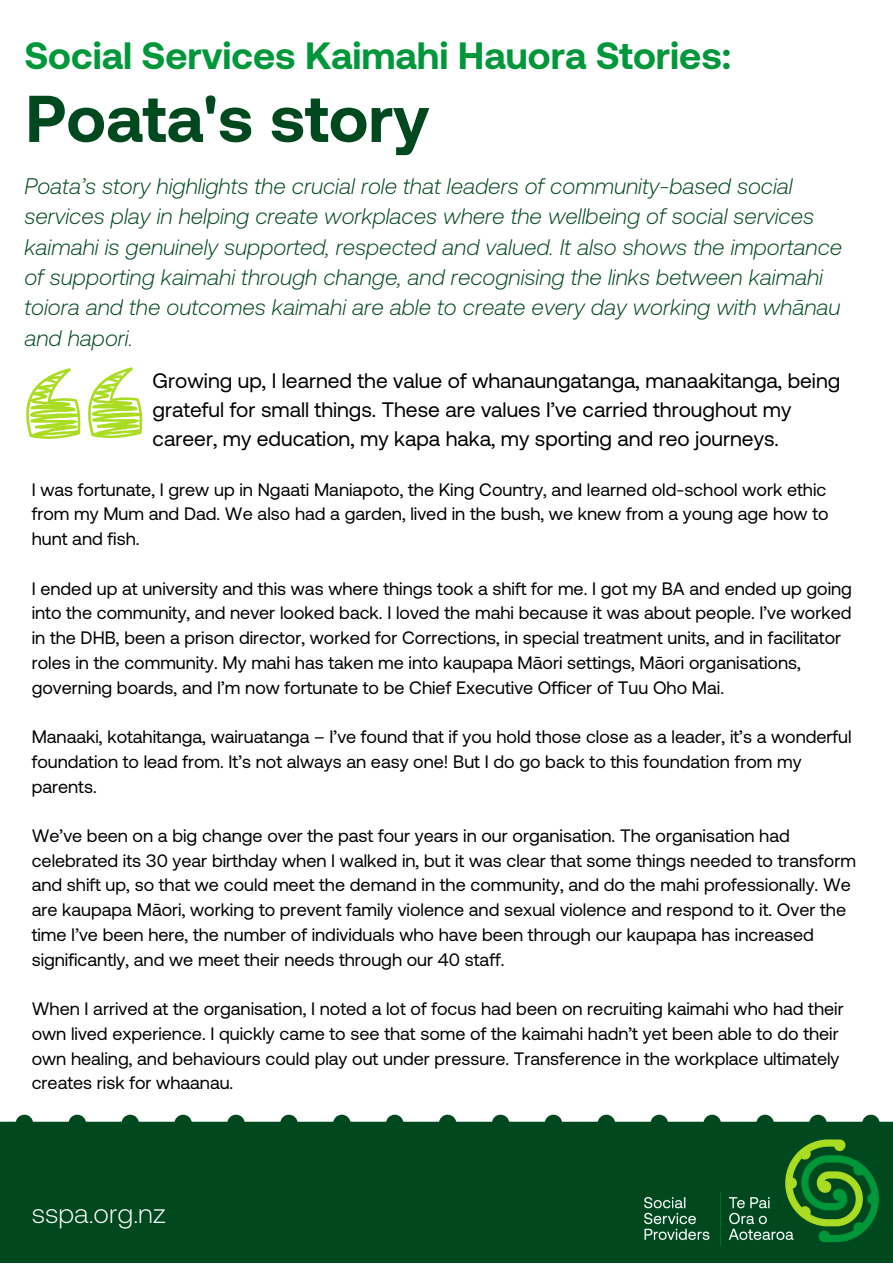
<style>
.page{position:relative;width:893px;height:1264px;background:#fff}
.page>*{position:absolute;margin:0;border:0;box-sizing:border-box;transform-origin:0 0}
.t1{font:700 66px "Aeonik";color:#00491f}
.t2{font:700 37.95px "Aeonik";color:#00973a}
.t3{font:300 27px "Aeonik";color:#fff}
.t4{font:italic 300 22.5px/30.3px "Aeonik";color:#00491f}
.t5{font:21px "Aeonik";color:#000}
.t6{font:18px/24.8px "Aeonik";color:#000}
</style>
<div class="page">
<div style="left:0;top:1121px;width:892px;height:18px;background:#00491f"></div>
<div style="left:16px;top:1114px;width:17px;height:18px;background:#00491f;border-radius:50%"></div>
<div style="left:69px;top:1114px;width:17px;height:18px;background:#00491f;border-radius:50%"></div>
<div style="left:121px;top:1114px;width:18px;height:18px;background:#00491f;border-radius:50%"></div>
<div style="left:174px;top:1114px;width:18px;height:18px;background:#00491f;border-radius:50%"></div>
<div style="left:227px;top:1114px;width:18px;height:18px;background:#00491f;border-radius:50%"></div>
<div style="left:280px;top:1114px;width:18px;height:18px;background:#00491f;border-radius:50%"></div>
<div style="left:333px;top:1114px;width:17px;height:18px;background:#00491f;border-radius:50%"></div>
<div style="left:386px;top:1114px;width:17px;height:18px;background:#00491f;border-radius:50%"></div>
<div style="left:439px;top:1114px;width:17px;height:18px;background:#00491f;border-radius:50%"></div>
<div style="left:492px;top:1114px;width:17px;height:18px;background:#00491f;border-radius:50%"></div>
<div style="left:544px;top:1114px;width:18px;height:18px;background:#00491f;border-radius:50%"></div>
<div style="left:597px;top:1114px;width:18px;height:18px;background:#00491f;border-radius:50%"></div>
<div style="left:650px;top:1114px;width:18px;height:18px;background:#00491f;border-radius:50%"></div>
<div style="left:703px;top:1114px;width:18px;height:18px;background:#00491f;border-radius:50%"></div>
<div style="left:756px;top:1114px;width:17px;height:18px;background:#00491f;border-radius:50%"></div>
<div style="left:809px;top:1114px;width:17px;height:18px;background:#00491f;border-radius:50%"></div>
<div style="left:862px;top:1114px;width:17px;height:18px;background:#00491f;border-radius:50%"></div>
<div style="left:0;top:1130px;width:892px;height:132px;background:#00491f"></div>
<img style="left:644px;top:1139px;width:235px;height:106px">
<svg style="left:26px;top:367px;width:116px;height:72px"></svg>
<p class="t2" style="left:24px;top:31px;width:708px">Social Services Kaimahi Hauora Stories:</p>
<p class="t1" style="left:25px;top:76px;width:405px">Poata's story</p>
<p class="t4" style="left:24px;top:170px;width:819px">Poata’s story highlights the crucial role that leaders of community-based social services play in helping create workplaces where the wellbeing of social services kaimahi is genuinely supported, respected and valued. It also shows the importance of supporting kaimahi through change, and recognising the links between kaimahi toiora and the outcomes kaimahi are able to create every day working with whānau and hapori.</p>
<p class="t5" style="left:153px;top:366px;width:689px">Growing up, I learned the value of whanaungatanga, manaakitanga, being</p>
<p class="t5" style="left:153px;top:396px;width:640px">grateful for small things. These are values I’ve carried throughout my</p>
<p class="t5" style="left:153px;top:425px;width:627px">career, my education, my kapa haka, my sporting and reo journeys.</p>
<p class="t6" style="left:32px;top:476px;width:798px">I was fortunate, I grew up in Ngaati Maniapoto, the King Country, and learned old-school work ethic from my Mum and Dad. We also had a garden, lived in the bush, we knew from a young age how to hunt and fish.</p>
<p class="t6" style="left:32px;top:575px;width:821px">I ended up at university and this was where things took a shift for me. I got my BA and ended up going into the community, and never looked back. I loved the mahi because it was about people. I’ve worked in the DHB, been a prison director, worked for Corrections, in special treatment units, and in facilitator roles in the community. My mahi has taken me into kaupapa Māori settings, Māori organisations, governing boards, and I’m now fortunate to be Chief Executive Officer of Tuu Oho Mai.</p>
<p class="t6" style="left:32px;top:723px;width:821px">Manaaki, kotahitanga, wairuatanga – I’ve found that if you hold those close as a leader, it’s a wonderful foundation to lead from. It’s not always an easy one! But I do go back to this foundation from my parents.</p>
<p class="t6" style="left:32px;top:822px;width:825px">We’ve been on a big change over the past four years in our organisation. The organisation had celebrated its 30 year birthday when I walked in, but it was clear that some things needed to transform and shift up, so that we could meet the demand in the community, and do the mahi professionally. We are kaupapa Māori, working to prevent family violence and sexual violence and respond to it. Over the time I’ve been here, the number of individuals who have been through our kaupapa has increased significantly, and we meet their needs through our 40 staff.</p>
<p class="t6" style="left:32px;top:995px;width:813px">When I arrived at the organisation, I noted a lot of focus had been on recruiting kaimahi who had their own lived experience. I quickly came to see that some of the kaimahi hadn’t yet been able to do their own healing, and behaviours could play out under pressure. Transference in the workplace ultimately creates risk for whaanau.</p>
<p class="t3" style="left:32px;top:1196px;width:135px">sspa.org.nz</p>
</div>
